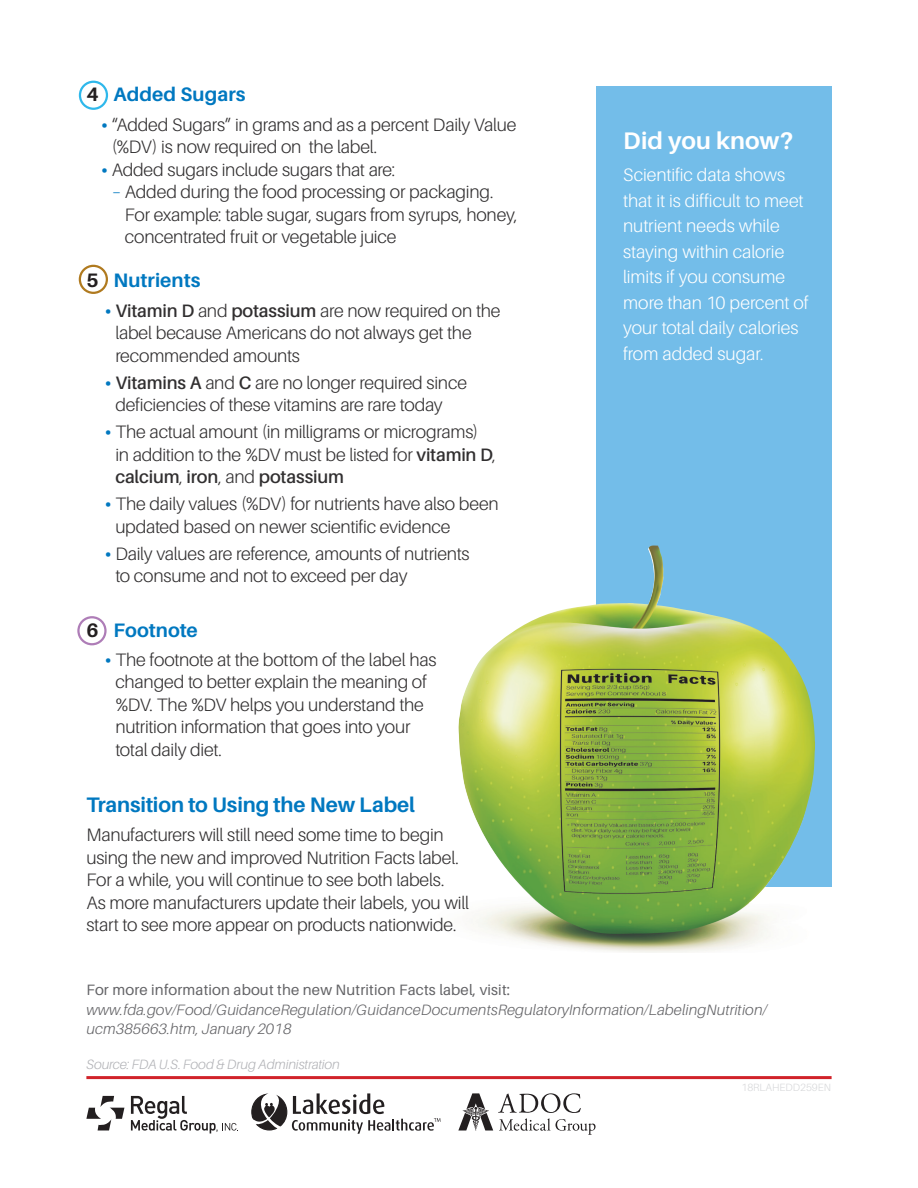
<style>
.page{position:relative;width:918px;height:1188px;background:#fff}
.page>*{position:absolute;margin:0;border:0;box-sizing:border-box;transform-origin:0 0}
.t1{font:700 24px "Aileron";letter-spacing:.005em;color:#fff}
.t2{font:700 21px "Aileron";letter-spacing:-.005em;color:#0078c0}
.t3{font:700 19.5px "Aileron";letter-spacing:.005em;color:#0078c0}
.t4{font:300 18px/22.5px "Aileron";letter-spacing:-.015em;color:#312f30}
.t5{font:300 18px/25.5px "Aileron";letter-spacing:-.005em;color:#fff}
.t6{font:italic 300 15px/19.5px "Aileron";letter-spacing:.01em;color:#636366}
.t7{font:15px "Aileron";letter-spacing:.01em;color:#636366}
.t8{font:italic 300 13.5px "Aileron";letter-spacing:-.01em;color:#b2b3b7}
.t9{font:300 10.5px "Aileron";color:#d6d7d9}
.s1{color:#231f20}
.s2{font-weight:800;color:#0078c0}
.s3{color:#0078c0}
.s4{font-weight:600}
</style>
<div class="page">
<div style="left:596px;top:86px;width:236px;height:801px;background:#73bde9"></div>
<svg style="left:251px;top:1093px;width:189px;height:41px"></svg>
<svg style="left:131px;top:1096px;width:107px;height:37px"></svg>
<svg style="left:86px;top:1096px;width:38px;height:35px"></svg>
<svg style="left:458px;top:1093px;width:138px;height:42px"></svg>
<hr style="left:86px;top:1076px;width:746px;height:3px;background:#d1232a">
<img style="left:458px;top:546px;width:357px;height:407px">
<div style="left:79px;top:81px;width:29px;height:29px;border:2px solid #2fb8eb;border-radius:50%"></div>
<div style="left:79px;top:265px;width:29px;height:29px;border:2px solid #b07a1f;border-radius:50%"></div>
<div style="left:77px;top:616px;width:30px;height:29px;border:2px solid #ae7db7;border-radius:50%"></div>
<p class="t3" style="left:86px;top:84px;width:161px"><span class="s1">4</span> Added Sugars</p>
<p class="t4" style="left:112px;top:113px;width:406px;text-indent:-11px"><span class="s2">•</span> “Added Sugars” in grams and as a percent Daily Value (%DV) is now required on the label.</p>
<p class="t4" style="left:101px;top:158px;width:296px"><span class="s2">•</span> Added sugars include sugars that are:</p>
<p class="t4" style="left:125px;top:181px;width:394px;text-indent:-13px"><span class="s3">–</span> Added during the food processing or packaging.<br>For example: table sugar, sugars from syrups, honey, concentrated fruit or vegetable juice</p>
<p class="t3" style="left:86px;top:270px;width:116px"><span class="s1">5</span> Nutrients</p>
<p class="t4" style="left:115px;top:299px;width:387px;text-indent:-11px"><span class="s2">•</span> <span class="s4">Vitamin D</span> and <span class="s4">potassium</span> are now required on the label because Americans do not always get the recommended amounts</p>
<p class="t4" style="left:115px;top:371px;width:353px;text-indent:-11px"><span class="s2">•</span> <span class="s4">Vitamins A</span> and <span class="s4">C</span> are no longer required since deficiencies of these vitamins are rare today</p>
<p class="t4" style="left:115px;top:421px;width:382px;text-indent:-11px"><span class="s2">•</span> The actual amount (in milligrams or micrograms) in addition to the %DV must be listed for <span class="s4">vitamin D</span>, <span class="s4">calcium</span>, <span class="s4">iron</span>, and <span class="s4">potassium</span></p>
<p class="t4" style="left:115px;top:493px;width:385px;text-indent:-11px"><span class="s2">•</span> The daily values (%DV) for nutrients have also been updated based on newer scientific evidence</p>
<p class="t4" style="left:115px;top:543px;width:356px;text-indent:-11px"><span class="s2">•</span> Daily values are reference, amounts of nutrients to consume and not to exceed per day</p>
<p class="t3" style="left:86px;top:619px;width:113px"><span class="s1">6</span> Footnote</p>
<p class="t4" style="left:115px;top:649px;width:323px;text-indent:-11px"><span class="s2">•</span> The footnote at the bottom of the label has changed to better explain the meaning of %DV. The %DV helps you understand the nutrition information that goes into your total daily diet.</p>
<p class="t2" style="left:86px;top:793px;width:330px">Transition to Using the New Label</p>
<p class="t4" style="left:86px;top:824px;width:384px">Manufacturers will still need some time to begin using the new and improved Nutrition Facts label.<br>For a while, you will continue to see both labels.<br>As more manufacturers update their labels, you will start to see more appear on products nationwide.</p>
<h1 class="t1" style="left:623px;top:127px;width:172px">Did you know?</h1>
<p class="t5" style="left:623px;top:163px;width:187px">Scientific data shows that it is difficult to meet nutrient needs while staying within calorie limits if you consume more than 10 percent of your total daily calories from added sugar.</p>
<p class="t7" style="left:86px;top:982px;width:425px">For more information about the new Nutrition Facts label, visit:</p>
<p class="t6" style="left:86px;top:1000px;width:682px">www.fda.gov/Food/GuidanceRegulation/GuidanceDocumentsRegulatoryInformation/LabelingNutrition/ ucm385663.htm, January 2018</p>
<p class="t8" style="left:86px;top:1056px;width:255px">Source: FDA U.S. Food &amp; Drug Administration</p>
<p class="t9" style="left:741px;top:1082px;width:91px">18RLAHEDD259EN</p>
</div>
